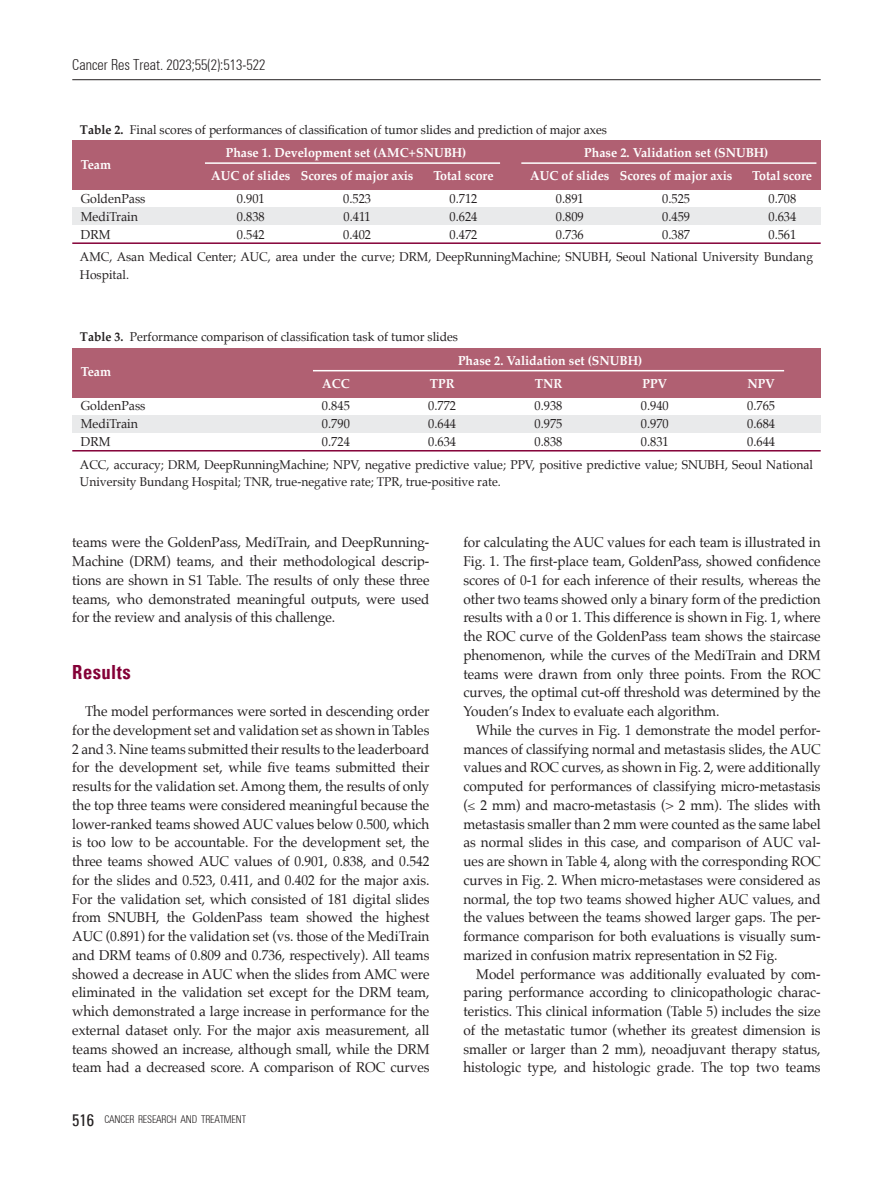
<style>
.page{position:relative;width:893px;height:1191px;background:#fff}
.page>*{position:absolute;margin:0;border:0;box-sizing:border-box;transform-origin:0 0}
.t1{font:700 condensed 19.5px "Univers";letter-spacing:.025em;color:#840037;scale:.95 1}
.t2{font:300 condensed 15px "Univers";color:#231f20;scale:.95 1}
.t3{font:14.25px/18.8px "Palatino";letter-spacing:-.005em;color:#231f20;text-align:justify;scale:.95 1}
.t4{font:13.05px "Palatino";color:#231f20;scale:.95 1}
.t5{font:700 13.05px "Palatino";color:#fff;scale:.95 1}
.t6{font:12.75px/17.2px "Palatino";color:#231f20;scale:.95 1}
.t7{font:300 condensed 10.5px "Univers";letter-spacing:-.02em;color:#231f20;scale:.95 1}
.s1{font-weight:700}
.s2{font-weight:400;font-size:16.5px}
</style>
<div class="page">
<div style="left:72px;top:140px;width:749px;height:50px;background:#b06072"></div>
<div style="left:72px;top:207px;width:749px;height:18px;background:#e9eaeb"></div>
<hr style="left:72px;top:242px;width:749px;height:2px;background:#840037">
<hr style="left:205px;top:162px;width:295px;height:2px;background:#fff">
<hr style="left:521px;top:162px;width:295px;height:2px;background:#fff">
<div style="left:72px;top:348px;width:749px;height:49px;background:#b06072"></div>
<div style="left:72px;top:415px;width:749px;height:17px;background:#e9eaeb"></div>
<hr style="left:72px;top:450px;width:749px;height:1px;background:#840037">
<hr style="left:313px;top:370px;width:471px;height:1px;background:#fff">
<hr style="left:72px;top:79px;width:749px;height:1px;background:#231f20">
<p class="t2" style="left:72px;top:55px;width:205px">Cancer Res Treat. 2023;55(2):513-522</p>
<p class="t6" style="left:80px;top:121px;width:556px"><span class="s1">Table 2.</span> Final scores of performances of classification of tumor slides and prediction of major axes</p>
<p class="t5" style="left:81px;top:153px;width:33px">Team</p>
<p class="t5" style="left:226px;top:142px;width:255px">Phase 1. Development set (AMC+SNUBH)</p>
<p class="t5" style="left:584px;top:142px;width:195px">Phase 2. Validation set (SNUBH)</p>
<p class="t5" style="left:211px;top:164px;width:214px">AUC of slides Scores of major axis</p>
<p class="t5" style="left:433px;top:164px;width:65px">Total score</p>
<p class="t5" style="left:530px;top:164px;width:214px">AUC of slides Scores of major axis</p>
<p class="t5" style="left:752px;top:164px;width:65px">Total score</p>
<p class="t4" style="left:81px;top:187px;width:70px">GoldenPass</p>
<p class="t4" style="left:237px;top:187px;width:31px">0.901</p>
<p class="t4" style="left:343px;top:187px;width:31px">0.523</p>
<p class="t4" style="left:450px;top:187px;width:31px">0.712</p>
<p class="t4" style="left:556px;top:187px;width:31px">0.891</p>
<p class="t4" style="left:662px;top:187px;width:31px">0.525</p>
<p class="t4" style="left:768px;top:187px;width:31px">0.708</p>
<p class="t4" style="left:81px;top:205px;width:62px">MediTrain</p>
<p class="t4" style="left:237px;top:205px;width:31px">0.838</p>
<p class="t4" style="left:344px;top:205px;width:30px">0.411</p>
<p class="t4" style="left:450px;top:205px;width:31px">0.624</p>
<p class="t4" style="left:556px;top:205px;width:31px">0.809</p>
<p class="t4" style="left:662px;top:205px;width:31px">0.459</p>
<p class="t4" style="left:768px;top:205px;width:31px">0.634</p>
<p class="t4" style="left:81px;top:223px;width:33px">DRM</p>
<p class="t4" style="left:237px;top:223px;width:31px">0.542</p>
<p class="t4" style="left:343px;top:223px;width:31px">0.402</p>
<p class="t4" style="left:450px;top:223px;width:31px">0.472</p>
<p class="t4" style="left:556px;top:223px;width:31px">0.736</p>
<p class="t4" style="left:662px;top:223px;width:31px">0.387</p>
<p class="t4" style="left:768px;top:223px;width:31px">0.561</p>
<p class="t6" style="left:80px;top:248px;width:773px">AMC, Asan Medical Center; AUC, area under the curve; DRM, DeepRunningMachine; SNUBH, Seoul National University Bundang<br>Hospital.</p>
<p class="t6" style="left:80px;top:328px;width:400px"><span class="s1">Table 3.</span> Performance comparison of classification task of tumor slides</p>
<p class="t5" style="left:81px;top:361px;width:33px">Team</p>
<p class="t5" style="left:458px;top:349px;width:195px">Phase 2. Validation set (SNUBH)</p>
<p class="t5" style="left:322px;top:372px;width:30px">ACC</p>
<p class="t5" style="left:430px;top:372px;width:28px">TPR</p>
<p class="t5" style="left:535px;top:372px;width:30px">TNR</p>
<p class="t5" style="left:642px;top:372px;width:28px">PPV</p>
<p class="t5" style="left:747px;top:372px;width:30px">NPV</p>
<p class="t4" style="left:81px;top:395px;width:70px">GoldenPass</p>
<p class="t4" style="left:322px;top:395px;width:31px">0.845</p>
<p class="t4" style="left:428px;top:395px;width:31px">0.772</p>
<p class="t4" style="left:535px;top:395px;width:31px">0.938</p>
<p class="t4" style="left:641px;top:395px;width:31px">0.940</p>
<p class="t4" style="left:747px;top:395px;width:31px">0.765</p>
<p class="t4" style="left:81px;top:413px;width:62px">MediTrain</p>
<p class="t4" style="left:322px;top:413px;width:31px">0.790</p>
<p class="t4" style="left:428px;top:413px;width:31px">0.644</p>
<p class="t4" style="left:535px;top:413px;width:31px">0.975</p>
<p class="t4" style="left:641px;top:413px;width:31px">0.970</p>
<p class="t4" style="left:747px;top:413px;width:31px">0.684</p>
<p class="t4" style="left:81px;top:431px;width:33px">DRM</p>
<p class="t4" style="left:322px;top:431px;width:31px">0.724</p>
<p class="t4" style="left:428px;top:431px;width:31px">0.634</p>
<p class="t4" style="left:535px;top:431px;width:31px">0.838</p>
<p class="t4" style="left:641px;top:431px;width:31px">0.831</p>
<p class="t4" style="left:747px;top:431px;width:31px">0.644</p>
<p class="t6" style="left:80px;top:456px;width:773px">ACC, accuracy; DRM, DeepRunningMachine; NPV, negative predictive value; PPV, positive predictive value; SNUBH, Seoul National<br>University Bundang Hospital; TNR, true-negative rate; TPR, true-positive rate.</p>
<p class="t3" style="left:72px;top:533px;width:377px">teams were the GoldenPass, MediTrain, and DeepRunning-Machine (DRM) teams, and their methodological descrip&shy;tions are shown in S1 Table. The results of only these three teams, who demonstrated meaningful outputs, were used for the review and analysis of this challenge.</p>
<p class="t1" style="left:72px;top:659px;width:63px">Results</p>
<p class="t3" style="left:72px;top:701px;width:378px;text-indent:13px">The model performances were sorted in descending order for the development set and validation set as shown in Tables 2 and 3. Nine teams submitted their results to the leaderboard for the development set, while five teams submitted their results for the validation set. Among them, the results of only the top three teams were considered meaningful because the lower-ranked teams showed AUC values below 0.500, which is too low to be accountable. For the development set, the three teams showed AUC values of 0.901, 0.838, and 0.542 for the slides and 0.523, 0.411, and 0.402 for the major axis.<br>For the validation set, which consisted of 181 digital slides from SNUBH, the GoldenPass team showed the highest AUC (0.891) for the validation set (vs. those of the MediTrain and DRM teams of 0.809 and 0.736, respectively). All teams showed a decrease in AUC when the slides from AMC were eliminated in the validation set except for the DRM team, which demonstrated a large increase in performance for the external dataset only. For the major axis measurement, all teams showed an increase, although small, while the DRM team had a decreased score. A comparison of ROC curves</p>
<p class="t7" style="left:72px;top:1113px;width:184px"><span class="s2">516</span> CANCER RESEARCH AND TREATMENT</p>
<p class="t3" style="left:463px;top:533px;width:378px">for calculating the AUC values for each team is illustrated in Fig. 1. The first-place team, GoldenPass, showed confidence scores of 0-1 for each inference of their results, whereas the other two teams showed only a binary form of the prediction results with a 0 or 1. This difference is shown in Fig. 1, where the ROC curve of the GoldenPass team shows the staircase phenomenon, while the curves of the MediTrain and DRM teams were drawn from only three points. From the ROC curves, the optimal cut-off threshold was determined by the Youden’s Index to evaluate each algorithm.</p>
<p class="t3" style="left:463px;top:720px;width:378px;text-indent:13px">While the curves in Fig. 1 demonstrate the model perfor&shy;mances of classifying normal and metastasis slides, the AUC values and ROC curves, as shown in Fig. 2, were additionally computed for performances of classifying micro-metastasis (≤ 2 mm) and macro-metastasis (&gt; 2 mm). The slides with metastasis smaller than 2 mm were counted as the same label as normal slides in this case, and comparison of AUC val&shy;ues are shown in Table 4, along with the corresponding ROC curves in Fig. 2. When micro-metastases were considered as normal, the top two teams showed higher AUC values, and the values between the teams showed larger gaps. The per&shy;formance comparison for both evaluations is visually sum&shy;marized in confusion matrix representation in S2 Fig.</p>
<p class="t3" style="left:463px;top:964px;width:377px;text-indent:13px">Model performance was additionally evaluated by com&shy;paring performance according to clinicopathologic charac&shy;teristics. This clinical information (Table 5) includes the size of the metastatic tumor (whether its greatest dimension is smaller or larger than 2 mm), neoadjuvant therapy status, histologic type, and histologic grade. The top two teams</p>
</div>
